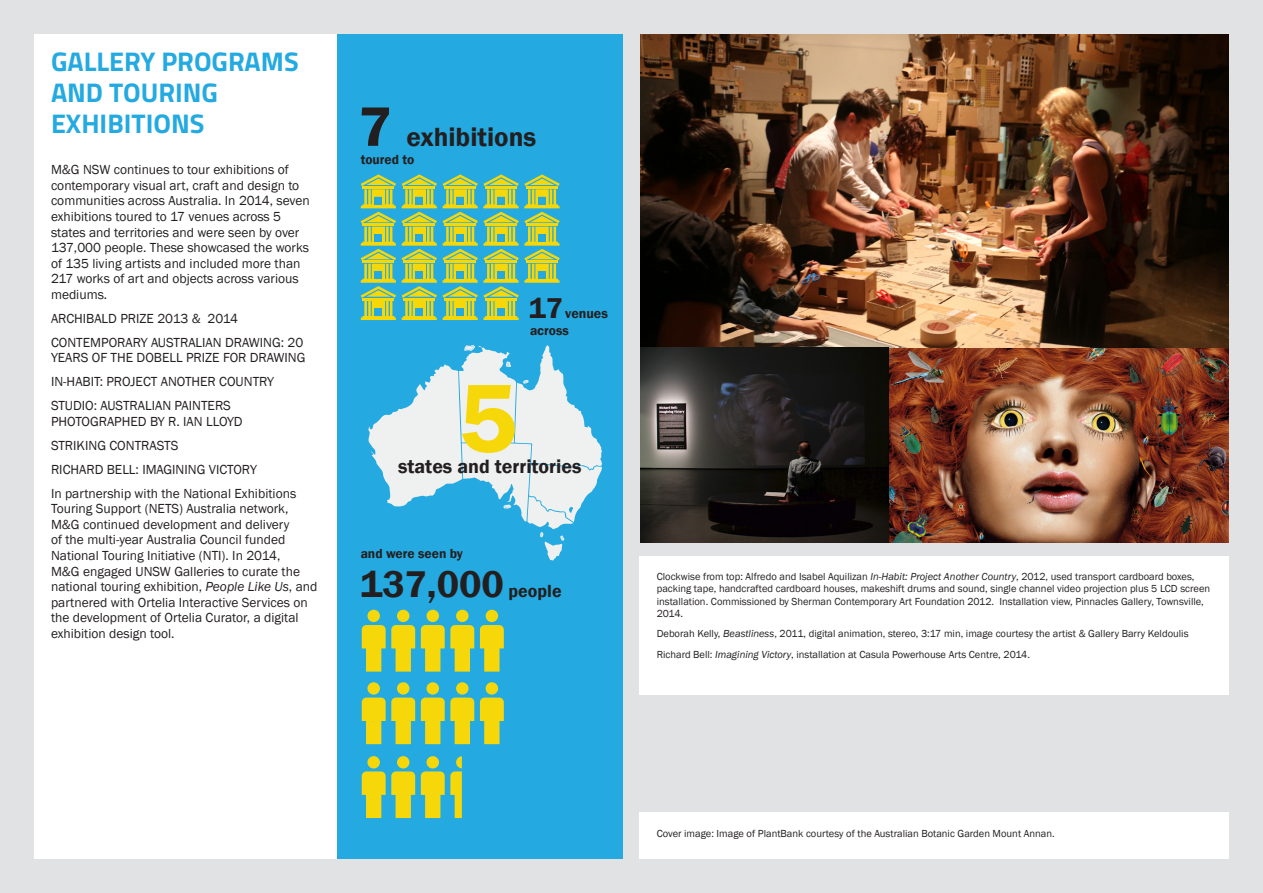
<style>
.page{position:relative;width:1263px;height:893px;background:#e1e2e4}
.page>*{position:absolute;margin:0;border:0;box-sizing:border-box;transform-origin:0 0}
.t1{font:600 100.35px "Franklin Gothic";color:#f6d80a}
.t2{font:600 38.25px "Franklin Gothic";color:#231f20}
.header_2{font:700 27px/31px "Titillium";color:#24aae1}
.t3{font:600 27px "Franklin Gothic";color:#231f20}
.t4{font:600 19.8px "Franklin Gothic";color:#231f20}
.t5{font:600 13.95px "Franklin Gothic";color:#231f20}
.copy{font:13.5px/15.6px "Franklin Gothic";color:#231f20}
.copy-2{font:600 13.5px "Franklin Gothic";color:#231f20}
.copy-3{font:10.5px/12.1px "Franklin Gothic";color:#231f20}
.s1{font-style:italic}
.s2{font-size:57.45px}
.s3{font-size:29.55px}
.s4{font-size:18px}
</style>
<div class="page">
<div style="left:337px;top:34px;width:286px;height:825px;background:#24aae1"></div>
<div style="left:34px;top:34px;width:303px;height:825px;background:#fff"></div>
<svg style="left:368px;top:345px;width:234px;height:215px"></svg>
<div style="left:367px;top:682px;width:13px;height:13px;background:#f6d80a;border-radius:50%"></div>
<div style="left:397px;top:682px;width:12px;height:13px;background:#f6d80a;border-radius:50%"></div>
<svg style="left:362px;top:698px;width:53px;height:46px"></svg>
<div style="left:427px;top:682px;width:12px;height:13px;background:#f6d80a;border-radius:50%"></div>
<div style="left:456px;top:682px;width:13px;height:13px;background:#f6d80a;border-radius:50%"></div>
<svg style="left:421px;top:698px;width:53px;height:46px"></svg>
<div style="left:486px;top:682px;width:12px;height:13px;background:#f6d80a;border-radius:50%"></div>
<svg style="left:480px;top:698px;width:24px;height:46px"></svg>
<div style="left:367px;top:756px;width:13px;height:12px;background:#f6d80a;border-radius:50%"></div>
<div style="left:397px;top:756px;width:12px;height:12px;background:#f6d80a;border-radius:50%"></div>
<svg style="left:362px;top:771px;width:53px;height:47px"></svg>
<div style="left:367px;top:610px;width:13px;height:12px;background:#f6d80a;border-radius:50%"></div>
<div style="left:397px;top:610px;width:12px;height:12px;background:#f6d80a;border-radius:50%"></div>
<svg style="left:362px;top:625px;width:53px;height:47px"></svg>
<div style="left:427px;top:610px;width:12px;height:12px;background:#f6d80a;border-radius:50%"></div>
<div style="left:456px;top:610px;width:13px;height:12px;background:#f6d80a;border-radius:50%"></div>
<svg style="left:421px;top:625px;width:53px;height:47px"></svg>
<div style="left:486px;top:610px;width:12px;height:12px;background:#f6d80a;border-radius:50%"></div>
<svg style="left:480px;top:625px;width:24px;height:47px"></svg>
<svg style="left:421px;top:756px;width:41px;height:62px"></svg>
<svg style="left:361px;top:174px;width:35px;height:146px"></svg>
<div style="left:375px;top:234px;width:7px;height:8px;background:#24aae1"></div>
<svg style="left:402px;top:174px;width:158px;height:146px"></svg>
<div style="left:538px;top:234px;width:8px;height:8px;background:#24aae1"></div>
<img style="left:640px;top:34px;width:589px;height:508px">
<div style="left:640px;top:556px;width:589px;height:139px;background:#fff"></div>
<div style="left:640px;top:812px;width:589px;height:47px;background:#fff"></div>
<p class="header_2" style="left:51px;top:45px;width:249px">GALLERY PROGRAMS<br>AND TOURING<br>EXHIBITIONS</p>
<p class="copy" style="left:51px;top:162px;width:260px">M&amp;G NSW continues to tour exhibitions of contemporary visual art, craft and design to communities across Australia. In 2014, seven exhibitions toured to 17 venues across 5 states and territories and were seen by over 137,000 people. These showcased the works of 135 living artists and included more than 217 works of art and objects across various mediums.</p>
<p class="copy" style="left:51px;top:311px;width:189px">ARCHIBALD PRIZE 2013 &amp; 2014</p>
<p class="copy" style="left:51px;top:335px;width:256px">CONTEMPORARY AUSTRALIAN DRAWING: 20<br>YEARS OF THE DOBELL PRIZE FOR DRAWING</p>
<p class="copy" style="left:51px;top:374px;width:225px">IN-HABIT: PROJECT ANOTHER COUNTRY</p>
<p class="copy" style="left:51px;top:398px;width:193px">STUDIO: AUSTRALIAN PAINTERS<br>PHOTOGRAPHED BY R. IAN LLOYD</p>
<p class="copy" style="left:51px;top:438px;width:129px">STRIKING CONTRASTS</p>
<p class="copy" style="left:51px;top:462px;width:207px">RICHARD BELL: IMAGINING VICTORY</p>
<p class="copy" style="left:51px;top:486px;width:268px">In partnership with the National Exhibitions Touring Support (NETS) Australia network, M&amp;G continued development and delivery<br>of the multi-year Australia Council funded National Touring Initiative (NTI). In 2014,<br>M&amp;G engaged UNSW Galleries to curate the national touring exhibition, <span class="s1">People Like Us</span>, and partnered with Ortelia Interactive Services on the development of Ortelia Curator, a digital exhibition design tool.</p>
<h3 class="t3" style="left:358px;top:120px;width:180px"><span class="s2">7</span> exhibitions</h3>
<p class="copy-2" style="left:361px;top:151px;width:55px">toured to</p>
<p class="t5" style="left:529px;top:305px;width:81px"><span class="s3">17</span> venues</p>
<p class="copy-2" style="left:530px;top:322px;width:40px">across</p>
<h1 class="t1" style="left:458px;top:357px;width:61px">5</h1>
<h3 class="t4" style="left:398px;top:454px;width:185px">states and territories</h3>
<p class="copy-2" style="left:361px;top:545px;width:104px">and were seen by</p>
<h2 class="t2" style="left:360px;top:560px;width:203px">137,000 <span class="s4">people</span></h2>
<p class="copy-3" style="left:657px;top:571px;width:555px">Clockwise from top: Alfredo and Isabel Aquilizan <span class="s1">In-Habit: Project Another Country</span>, 2012, used transport cardboard boxes, packing tape, handcrafted cardboard houses, makeshift drums and sound, single channel video projection plus 5 LCD screen installation. Commissioned by Sherman Contemporary Art Foundation 2012. Installation view, Pinnacles Gallery, Townsville, 2014.</p>
<p class="copy-3" style="left:657px;top:628px;width:533px">Deborah Kelly, <span class="s1">Beastliness</span>, 2011, digital animation, stereo, 3:17 min, image courtesy the artist &amp; Gallery Barry Keldoulis</p>
<p class="copy-3" style="left:657px;top:648px;width:375px">Richard Bell: <span class="s1">Imagining Victory</span>, installation at Casula Powerhouse Arts Centre, 2014.</p>
<p class="copy-3" style="left:657px;top:827px;width:399px">Cover image: Image of PlantBank courtesy of the Australian Botanic Garden Mount Annan.</p>
</div>
